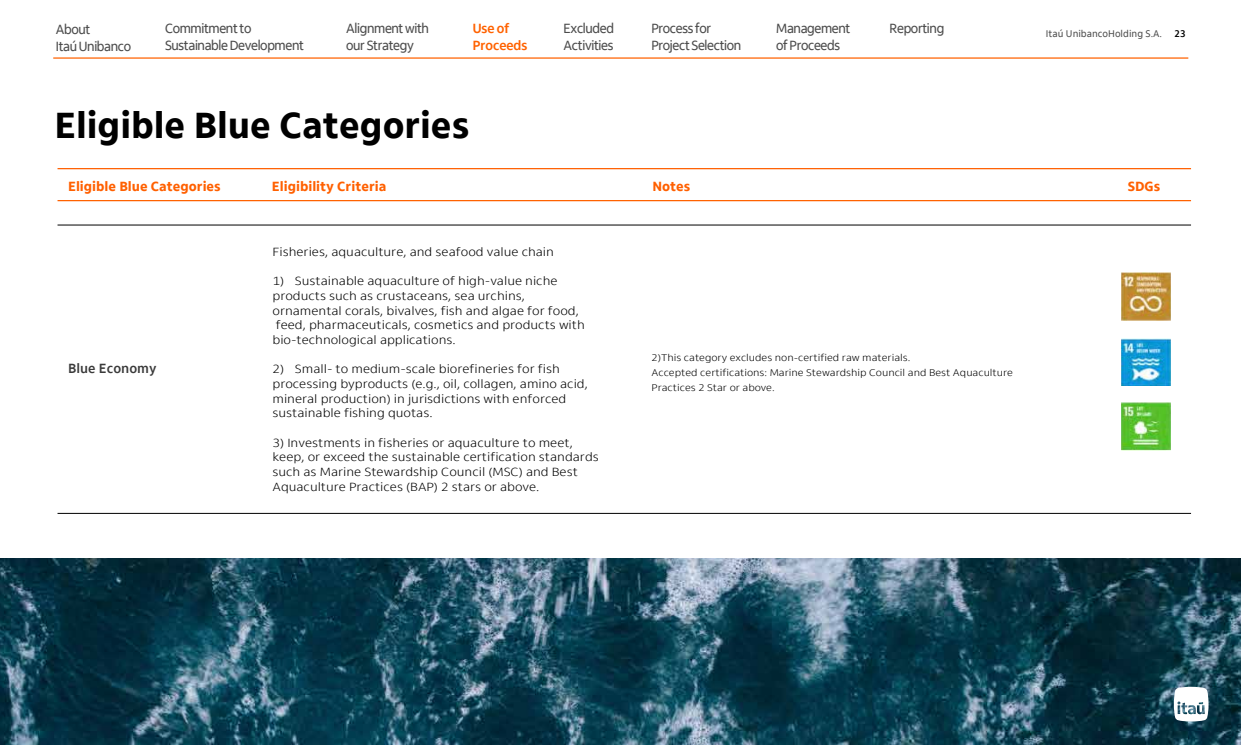
<style>
.page{position:relative;width:1241px;height:745px;background:#fff}
.page>*{position:absolute;margin:0;border:0;box-sizing:border-box;transform-origin:0 0}
.t1{font:800 37.5px "Itau Text Pro";letter-spacing:-.005em;color:#000}
.t2{font:13.75px/16.5px "Itau Display";letter-spacing:-.025em;color:#4c4c4c}
.t3{font:800 13.75px "Itau Text Pro";color:#ff6000}
.t4{font:700 13.75px/16.5px "Itau Display Pro";color:#ff6200}
.t5{font:700 13.75px "Itau Text Pro";color:#3a3a3a}
.t6{font:300 12.25px/14.6px "Itau Text Pro";letter-spacing:-.005em;color:#000;scale:1.13 1}
.t7{font:300 10px/15px "Itau Text Pro";letter-spacing:-.005em;color:#000;scale:1.13 1}
.t8{font:10px "Itau Text Pro";color:#4c4c4c}
.s1{font-weight:700;color:#000}
</style>
<div class="page">
<hr style="left:53px;top:57px;width:1135px;height:2px;background:#ff6200">
<hr style="left:57px;top:200px;width:1133px;height:1px;background:#ff6200">
<hr style="left:57px;top:224px;width:1133px;height:1px;background:#000">
<hr style="left:57px;top:512px;width:1133px;height:1px;background:#000">
<hr style="left:57px;top:168px;width:1133px;height:1px;background:#ff6000">
<img style="left:1121px;top:272px;width:49px;height:48px">
<img style="left:1121px;top:338px;width:49px;height:47px">
<img style="left:1121px;top:402px;width:49px;height:48px">
<img style="left:0;top:558px;width:1240px;height:186px">
<svg style="left:1173px;top:686px;width:35px;height:35px"></svg>
<p class="t2" style="left:56px;top:21px;width:36px">About</p>
<p class="t2" style="left:56px;top:38px;width:77px">Itaú Unibanco</p>
<p class="t2" style="left:165px;top:20px;width:140px">Commitment to<br>Sustainable Development</p>
<p class="t2" style="left:346px;top:20px;width:84px">Alignment with our Strategy</p>
<p class="t4" style="left:472px;top:20px;width:56px">Use of<br>Proceeds</p>
<p class="t2" style="left:563px;top:20px;width:52px">Excluded<br>Activities</p>
<p class="t2" style="left:651px;top:20px;width:91px">Process for<br>Project Selection</p>
<p class="t2" style="left:776px;top:20px;width:76px">Management of Proceeds</p>
<p class="t2" style="left:889px;top:20px;width:56px">Reporting</p>
<h1 class="t1" style="left:55px;top:103px;width:416px">Eligible Blue Categories</h1>
<p class="t8" style="left:1045px;top:28px;width:141px">Itaú UnibancoHolding S.A. <span class="s1">2</span><span class="s1">3</span></p>
<p class="t3" style="left:68px;top:178px;width:154px">Eligible Blue Categories</p>
<p class="t3" style="left:272px;top:178px;width:116px">Eligibility Criteria</p>
<p class="t3" style="left:652px;top:178px;width:39px">Notes</p>
<p class="t3" style="left:1127px;top:178px;width:34px">SDGs</p>
<p class="t5" style="left:68px;top:360px;width:90px">Blue Economy</p>
<p class="t6" style="left:272px;top:244px;width:250px">Fisheries, aquaculture, and seafood value chain</p>
<p class="t6" style="left:272px;top:274px;width:278px">1) Sustainable aquaculture of high-value niche products such as crustaceans, sea urchins, ornamental corals, bivalves, fish and algae for food, feed, pharmaceuticals, cosmetics and products with bio-technological applications.</p>
<p class="t6" style="left:272px;top:362px;width:280px">2) Small- to medium-scale biorefineries for fish processing byproducts (e.g., oil, collagen, amino acid, mineral production) in jurisdictions with enforced sustainable fishing quotas.</p>
<p class="t6" style="left:272px;top:435px;width:290px">3) Investments in fisheries or aquaculture to meet, keep, or exceed the sustainable certification standards such as Marine Stewardship Council (MSC) and Best Aquaculture Practices (BAP) 2 stars or above.</p>
<p class="t7" style="left:651px;top:349px;width:321px">2)This category excludes non-certified raw materials.<br>Accepted certifications: Marine Stewardship Council and Best Aquaculture<br>Practices 2 Star or above.</p>
</div>
